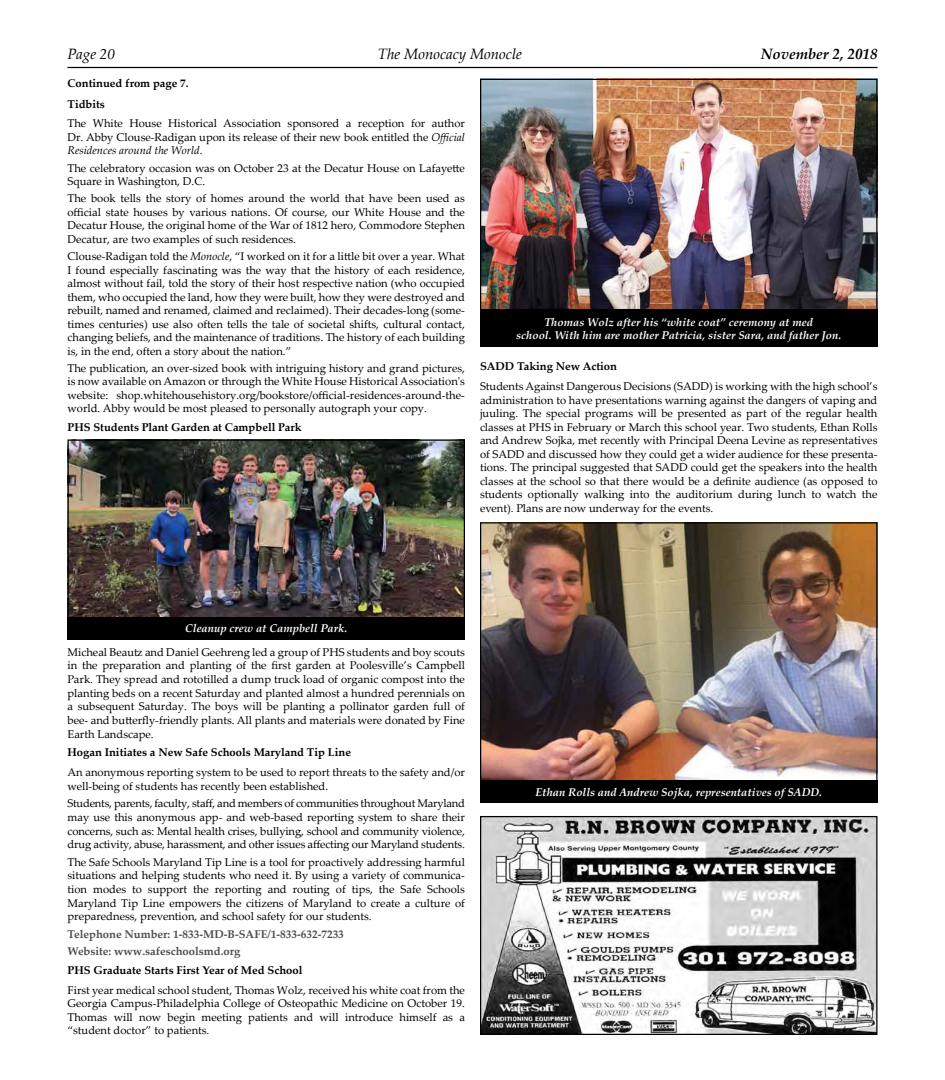
<style>
.page{position:relative;width:945px;height:1080px;background:#fff}
.page>*{position:absolute;margin:0;border:0;box-sizing:border-box;transform-origin:0 0}
.t1{font:italic 15px "Palatino Linotype";color:#000}
.t2{font:italic 700 15px "Palatino Linotype";color:#000}
.t3{font:11.25px/13.5px "Palatino Linotype";color:#000;text-align:justify}
.t4{font:italic 700 11.25px/13.8px "Palatino Linotype";color:#fff;text-align:center}
.t5{font:700 11.25px/20.6px "Palatino Linotype";color:#000}
.t6{font:700 11.25px/17.4px "Palatino Linotype";color:#4d4d4f}
.s1{font-style:italic}
</style>
<div class="page">
<hr style="left:68px;top:67px;width:810px;height:1px;background:#000">
<img style="left:70px;top:441px;width:393px;height:176px">
<div style="left:68px;top:439px;width:397px;height:187px;border:1px solid #000"></div>
<div style="left:68px;top:617px;width:397px;height:23px;background:#000"></div>
<img style="left:482px;top:81px;width:394px;height:229px">
<div style="left:480px;top:310px;width:398px;height:37px;background:#000"></div>
<img style="left:482px;top:524px;width:394px;height:256px">
<div style="left:480px;top:780px;width:398px;height:23px;background:#000"></div>
<img style="left:482px;top:818px;width:393px;height:215px">
<div style="left:480px;top:816px;width:397px;height:219px;border:1px solid #000"></div>
<h1 class="t1" style="left:68px;top:43px;width:49px">Page 20</h1>
<h1 class="t1" style="left:378px;top:43px;width:146px">The Monocacy Monocle</h1>
<h1 class="t2" style="left:761px;top:43px;width:118px">November 2, 2018</h1>
<p class="t5" style="left:68px;top:72px;width:123px">Continued from page 7.<br>Tidbits</p>
<p class="t3" style="left:68px;top:116px;width:399px">The White House Historical Association sponsored a reception for author Dr. Abby Clouse-Radigan upon its release of their new book entitled the <span class="s1">Official Residences around the World</span>.</p>
<p class="t3" style="left:68px;top:161px;width:399px">The celebratory occasion was on October 23 at the Decatur House on Lafayette<br>Square in Washington, D.C.</p>
<p class="t3" style="left:68px;top:191px;width:399px">The book tells the story of homes around the world that have been used as official state houses by various nations. Of course, our White House and the Decatur House, the original home of the War of 1812 hero, Commodore Stephen Decatur, are two examples of such residences.</p>
<p class="t3" style="left:68px;top:249px;width:399px">Clouse-Radigan told the <span class="s1">Monocle</span>, “I worked on it for a little bit over a year. What I found especially fascinating was the way that the history of each residence, almost without fail, told the story of their host respective nation (who occupied them, who occupied the land, how they were built, how they were destroyed and rebuilt, named and renamed, claimed and reclaimed). Their decades-long (some&shy;times centuries) use also often tells the tale of societal shifts, cultural contact, changing beliefs, and the maintenance of traditions. The history of each building is, in the end, often a story about the nation.”</p>
<p class="t3" style="left:68px;top:361px;width:399px">The publication, an over-sized book with intriguing history and grand pictures, is now available on Amazon or through the White House Historical Association's website: shop.whitehousehistory.org/bookstore/official-residences-around-the&shy;world. Abby would be most pleased to personally autograph your copy.</p>
<p class="t5" style="left:68px;top:417px;width:236px">PHS Students Plant Garden at Campbell Park</p>
<p class="t4" style="left:516px;top:315px;width:327px">Thomas Wolz after his “white coat” ceremony at med<br>school. With him are mother Patricia, sister Sara, and father Jon.</p>
<p class="t5" style="left:480px;top:356px;width:139px">SADD Taking New Action</p>
<p class="t3" style="left:480px;top:379px;width:399px">Students Against Dangerous Decisions (SADD) is working with the high school’s administration to have presentations warning against the dangers of vaping and juuling. The special programs will be presented as part of the regular health classes at PHS in February or March this school year. Two students, Ethan Rolls and Andrew Sojka, met recently with Principal Deena Levine as representatives of SADD and discussed how they could get a wider audience for these presenta&shy;tions. The principal suggested that SADD could get the speakers into the health classes at the school so that there would be a definite audience (as opposed to students optionally walking into the auditorium during lunch to watch the event). Plans are now underway for the events.</p>
<p class="t4" style="left:185px;top:621px;width:164px">Cleanup crew at Campbell Park.</p>
<p class="t3" style="left:68px;top:645px;width:399px">Micheal Beautz and Daniel Geehreng led a group of PHS students and boy scouts in the preparation and planting of the first garden at Poolesville’s Campbell Park. They spread and rototilled a dump truck load of organic compost into the planting beds on a recent Saturday and planted almost a hundred perennials on a subsequent Saturday. The boys will be planting a pollinator garden full of bee- and butterfly-friendly plants. All plants and materials were donated by Fine Earth Landscape.</p>
<p class="t5" style="left:68px;top:742px;width:285px">Hogan Initiates a New Safe Schools Maryland Tip Line</p>
<p class="t3" style="left:68px;top:765px;width:399px">An anonymous reporting system to be used to report threats to the safety and/or well-being of students has recently been established.</p>
<p class="t3" style="left:68px;top:796px;width:399px">Students, parents, faculty, staff, and members of communities throughout Maryland may use this anonymous app- and web-based reporting system to share their concerns, such as: Mental health crises, bullying, school and community violence, drug activity, abuse, harassment, and other issues affecting our Maryland students.</p>
<p class="t3" style="left:68px;top:855px;width:399px">The Safe Schools Maryland Tip Line is a tool for proactively addressing harmful situations and helping students who need it. By using a variety of communica&shy;tion modes to support the reporting and routing of tips, the Safe Schools Maryland Tip Line empowers the citizens of Maryland to create a culture of preparedness, prevention, and school safety for our students.</p>
<p class="t6" style="left:68px;top:925px;width:278px">Telephone Number: 1-833-MD-B-SAFE/1-833-632-7233<br>Website: www.safeschoolsmd.org</p>
<p class="t5" style="left:68px;top:959px;width:236px">PHS Graduate Starts First Year of Med School</p>
<p class="t3" style="left:68px;top:982px;width:399px">First year medical school student, Thomas Wolz, received his white coat from the Georgia Campus-Philadelphia College of Osteopathic Medicine on October 19.<br>Thomas will now begin meeting patients and will introduce himself as a “student doctor” to patients.</p>
<p class="t4" style="left:535px;top:784px;width:288px">Ethan Rolls and Andrew Sojka, representatives of SADD.</p>
</div>
